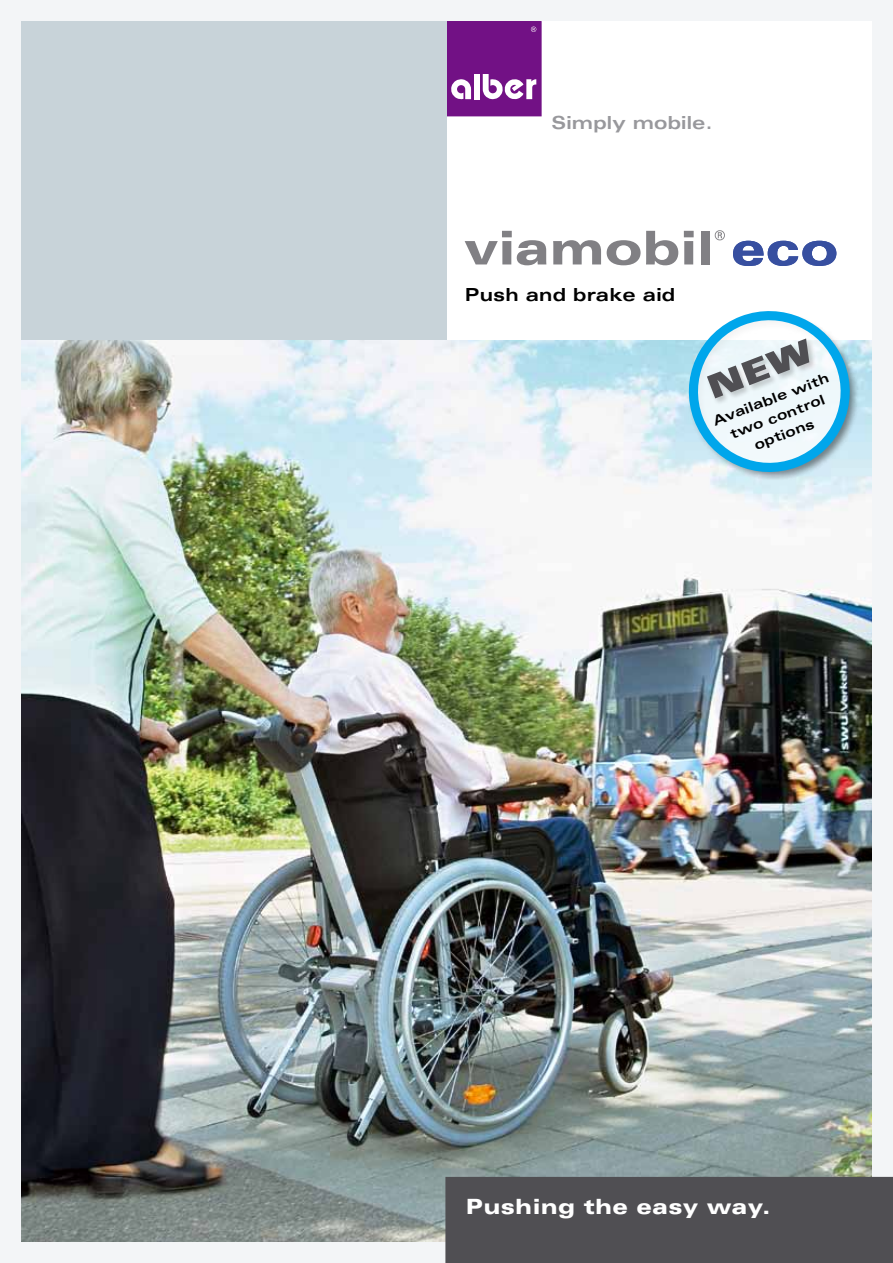
<style>
.page{position:relative;width:893px;height:1263px;background:#f3f5f7}
.page>*{position:absolute;margin:0;border:0;box-sizing:border-box;transform-origin:0 0}
.t1{font:900 expanded 21px "Univers";letter-spacing:.015em;color:#fff}
.t2{font:700 expanded 18px "Univers";letter-spacing:.01em;color:#000}
.t3{font:700 expanded 18px "Univers";letter-spacing:.01em;color:#98989c}
.t4{font:700 expanded 13.8px/18.8px "Univers";color:#000;text-align:center}
</style>
<div class="page">
<div style="left:446px;top:21px;width:426px;height:319px;background:#fff"></div>
<div style="left:447px;top:22px;width:94px;height:94px;background:#721185"></div>
<div style="left:446px;top:21px;width:95px;height:95px;border:1px solid #721185"></div>
<svg style="left:451px;top:79px;width:20px;height:20px"></svg>
<div style="left:474px;top:74px;width:6px;height:25px;background:#fff"></div>
<svg style="left:483px;top:74px;width:53px;height:25px"></svg>
<svg style="left:531px;top:27px;width:5px;height:5px"></svg>
<div style="left:21px;top:21px;width:425px;height:319px;background:#c8d3d9"></div>
<svg style="left:733px;top:241px;width:103px;height:25px"></svg>
<svg style="left:715px;top:230px;width:10px;height:10px"></svg>
<svg style="left:465px;top:231px;width:81px;height:34px"></svg>
<svg style="left:553px;top:240px;width:48px;height:24px"></svg>
<svg style="left:607px;top:231px;width:71px;height:34px"></svg>
<svg style="left:684px;top:231px;width:10px;height:33px"></svg>
<div style="left:701px;top:231px;width:9px;height:33px;background:#818084"></div>
<img style="left:21px;top:340px;width:851px;height:902px">
<div style="left:692px;top:313px;width:168px;height:168px;background:#000;opacity:.5"></div>
<div style="left:445px;top:1177px;width:448px;height:86px;background:#504f53"></div>
<svg style="left:683px;top:311px;width:173px;height:167px"></svg>
<h2 class="t3" style="left:551px;top:112px;width:162px">Simply mobile.</h2>
<h2 class="t2" style="left:465px;top:284px;width:212px">Push and brake aid</h2>
<p class="t4" style="left:710px;top:412px;width:124px;rotate:-21deg">Available with two control options</p>
<h1 class="t1" style="left:466px;top:1194px;width:306px">Pushing the easy way.</h1>
</div>
